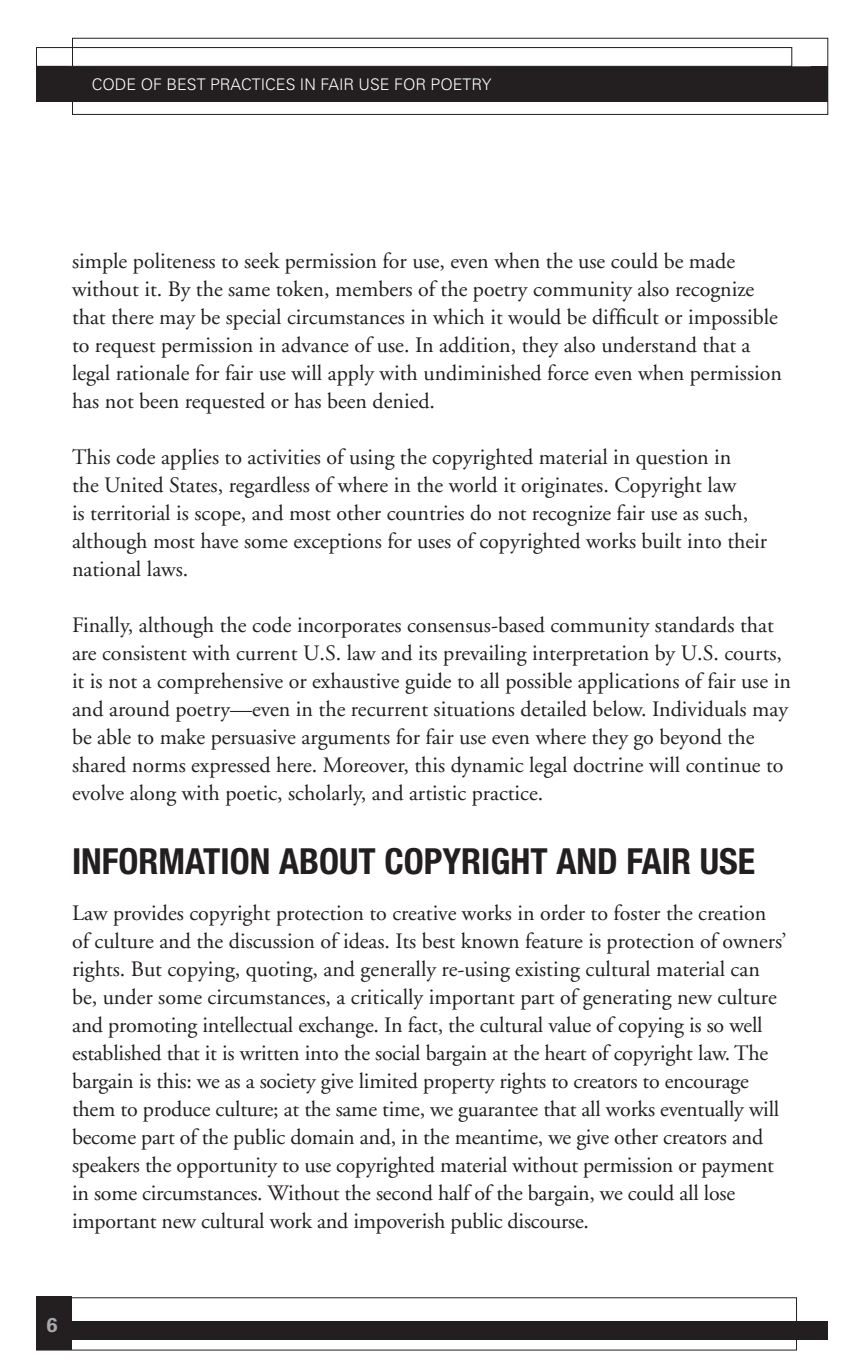
<style>
.page{position:relative;width:864px;height:1368px;background:#fff}
.page>*{position:absolute;margin:0;border:0;box-sizing:border-box;transform-origin:0 0}
.A_head{font:700 condensed 36px "Helvetica Neue";color:#231f20}
.text{font:22px/28px "Adobe Garamond";color:#231f20}
.t1{font:700 20px "Univers";color:#a8a9ad}
.t2{font:300 16px "Univers";color:#fff}
</style>
<div class="page">
<div style="left:36px;top:66px;width:792px;height:36px;background:#231f20"></div>
<div style="left:65px;top:1321px;width:763px;height:19px;background:#231f20"></div>
<div style="left:36px;top:1297px;width:36px;height:53px;background:#231f20"></div>
<div style="left:36px;top:47px;width:756px;height:20px;border:1px solid #231f20"></div>
<div style="left:72px;top:38px;width:756px;height:77px;border:1px solid #231f20"></div>
<p class="t2" style="left:92px;top:75px;width:401px">CODE OF BEST PRACTICES IN FAIR USE FOR POETRY</p>
<p class="text" style="left:72px;top:248px;width:712px">simple politeness to seek permission for use, even when the use could be made without it. By the same token, members of the poetry community also recognize that there may be special circumstances in which it would be difficult or impossible to request permission in advance of use. In addition, they also understand that a legal rationale for fair use will apply with undiminished force even when permission has not been requested or has been denied.</p>
<p class="text" style="left:72px;top:444px;width:697px">This code applies to activities of using the copyrighted material in question in<br>the United States, regardless of where in the world it originates. Copyright law<br>is territorial is scope, and most other countries do not recognize fair use as such, although most have some exceptions for uses of copyrighted works built into their national laws.</p>
<p class="text" style="left:72px;top:612px;width:721px">Finally, although the code incorporates consensus-based community standards that are consistent with current U.S. law and its prevailing interpretation by U.S. courts, it is not a comprehensive or exhaustive guide to all possible applications of fair use in and around poetry—even in the recurrent situations detailed below. Individuals may be able to make persuasive arguments for fair use even where they go beyond the shared norms expressed here. Moreover, this dynamic legal doctrine will continue to evolve along with poetic, scholarly, and artistic practice.</p>
<p class="A_head" style="left:72px;top:839px;width:685px">INFORMATION ABOUT COPYRIGHT AND FAIR USE</p>
<p class="text" style="left:72px;top:900px;width:716px">Law provides copyright protection to creative works in order to foster the creation of culture and the discussion of ideas. Its best known feature is protection of owners’ rights. But copying, quoting, and generally re-using existing cultural material can be, under some circumstances, a critically important part of generating new culture and promoting intellectual exchange. In fact, the cultural value of copying is so well established that it is written into the social bargain at the heart of copyright law. The bargain is this: we as a society give limited property rights to creators to encourage them to produce culture; at the same time, we guarantee that all works eventually will become part of the public domain and, in the meantime, we give other creators and speakers the opportunity to use copyrighted material without permission or payment in some circumstances. Without the second half of the bargain, we could all lose important new cultural work and impoverish public discourse.</p>
<p class="t1" style="left:47px;top:1312px;width:13px">6</p>
</div>
